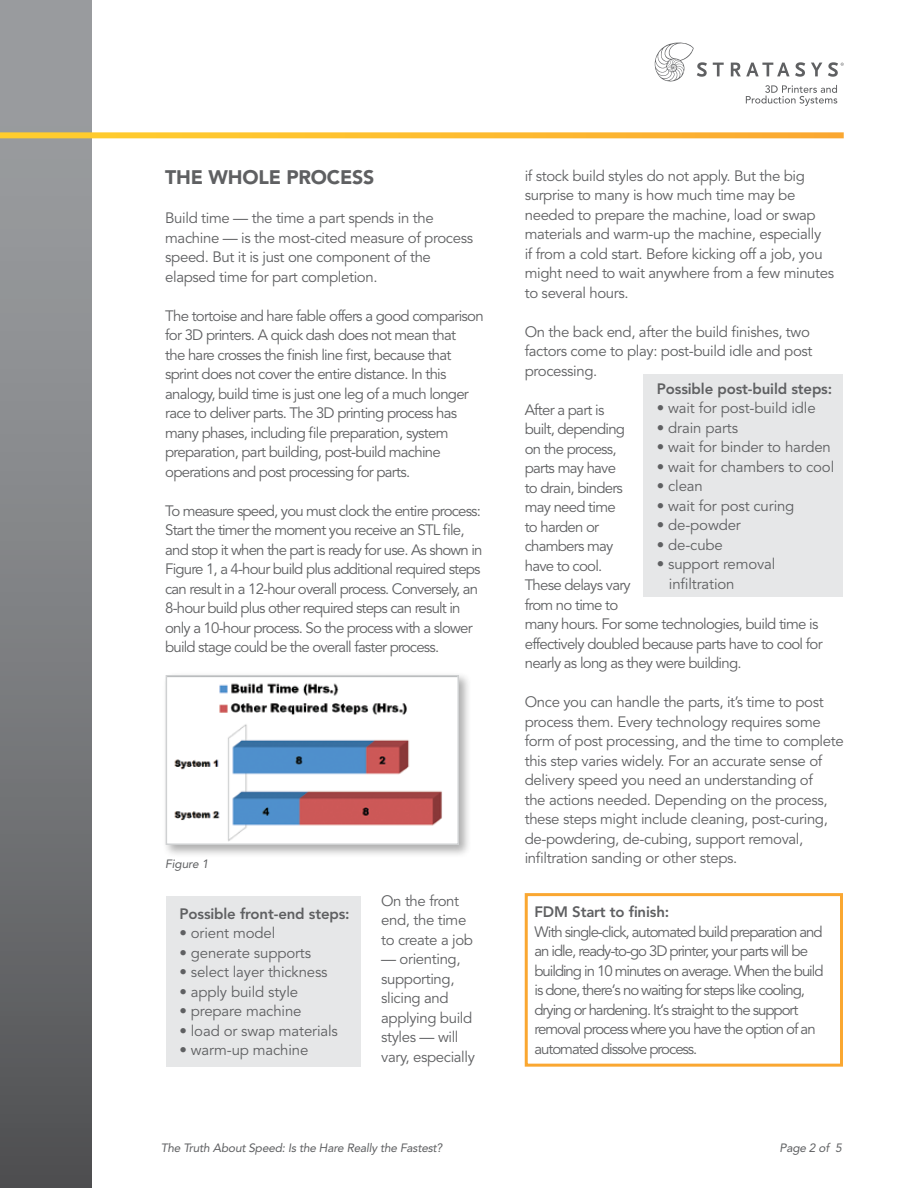
<style>
.page{position:relative;width:918px;height:1188px;background:#fff}
.page>*{position:absolute;margin:0;border:0;box-sizing:border-box;transform-origin:0 0}
.t1{font:900 19.5px "Avenir LT Std";letter-spacing:-.01em;color:#5f6062}
.t2{font:15px/19.5px "Avenir LT Std";letter-spacing:-.05em;color:#5f6062}
.t3{font:15px/19.5px "Avenir LT Std";letter-spacing:-.025em;color:#5f6062}
.t4{font:15px/19.5px "Avenir LT Std";letter-spacing:-.07em;color:#5f6062}
.t5{font:15px/19.5px "Avenir LT Std";letter-spacing:-.01em;color:#5f6062}
.t6{font:800 15px "Avenir LT Std";letter-spacing:-.01em;color:#5f6062}
.t7{font:italic 12px "Avenir LT Std";letter-spacing:-.02em;color:#5f6062}
</style>
<div class="page">
<svg style="left:713px;top:63px;width:11px;height:13px"></svg>
<svg style="left:731px;top:62px;width:74px;height:15px"></svg>
<svg style="left:811px;top:63px;width:11px;height:13px"></svg>
<svg style="left:655px;top:43px;width:52px;height:39px"></svg>
<svg style="left:746px;top:85px;width:91px;height:21px"></svg>
<svg style="left:828px;top:62px;width:16px;height:15px"></svg>
<div style="left:0;top:0;width:92px;height:1188px;background:linear-gradient(to bottom,#a4a7a9,#555658)"></div>
<svg style="left:0;top:132px;width:844px;height:6px;background:#fcc03b"></svg>
<div style="left:162px;top:672px;width:310px;height:186px;background:#000;opacity:.32"></div>
<img style="left:169px;top:678px;width:287px;height:164px">
<div style="left:166px;top:675px;width:293px;height:170px;border:2px solid #cfd1d2"></div>
<div style="left:525px;top:893px;width:318px;height:174px;border:3px solid #faa731"></div>
<div style="left:166px;top:896px;width:195px;height:171px;background:#e6e7e8"></div>
<div style="left:643px;top:375px;width:200px;height:222px;background:#e6e7e8"></div>
<h1 class="t1" style="left:165px;top:165px;width:211px">THE WHOLE PROCESS</h1>
<p class="t3" style="left:165px;top:209px;width:309px">Build time — the time a part spends in the machine — is the most-cited measure of process speed. But it is just one component of the elapsed time for part completion.</p>
<p class="t2" style="left:165px;top:306px;width:320px">The tortoise and hare fable offers a good comparison for 3D printers. A quick dash does not mean that<br>the hare crosses the finish line first, because that sprint does not cover the entire distance. In this analogy, build time is just one leg of a much longer race to deliver parts. The 3D printing process has many phases, including file preparation, system preparation, part building, post-build machine operations and post processing for parts.</p>
<p class="t2" style="left:165px;top:501px;width:319px">To measure speed, you must clock the entire process:<br>Start the timer the moment you receive an STL file, and stop it when the part is ready for use. As shown in Figure 1, a 4-hour build plus additional required steps can result in a 12-hour overall process. Conversely, an 8-hour build plus other required steps can result in only a 10-hour process. So the process with a slower build stage could be the overall faster process.</p>
<p class="t7" style="left:165px;top:857px;width:45px">Figure 1</p>
<p class="t6" style="left:179px;top:905px;width:172px">Possible front-end steps:</p>
<p class="t5" style="left:179px;top:924px;width:97px">• orient model</p>
<p class="t5" style="left:179px;top:943px;width:133px">• generate supports</p>
<p class="t5" style="left:179px;top:963px;width:150px">• select layer thickness</p>
<p class="t5" style="left:179px;top:982px;width:120px">• apply build style</p>
<p class="t5" style="left:179px;top:1002px;width:124px">• prepare machine</p>
<p class="t5" style="left:179px;top:1021px;width:160px">• load or swap materials</p>
<p class="t5" style="left:179px;top:1041px;width:130px">• warm-up machine</p>
<p class="t3" style="left:381px;top:891px;width:93px">On the front end, the time to create a job</p>
<p class="t3" style="left:381px;top:950px;width:95px">— orienting, supporting, slicing and applying build styles — will vary, especially</p>
<p class="t3" style="left:525px;top:166px;width:311px">if stock build styles do not apply. But the big surprise to many is how much time may be needed to prepare the machine, load or swap materials and warm-up the machine, especially<br>if from a cold start. Before kicking off a job, you might need to wait anywhere from a few minutes to several hours.</p>
<p class="t3" style="left:525px;top:322px;width:289px">On the back end, after the build finishes, two factors come to play: post-build idle and post processing.</p>
<p class="t2" style="left:525px;top:400px;width:300px">After a part is<br>built, depending<br>on the process,<br>parts may have<br>to drain, binders<br>may need time<br>to harden or<br>chambers may<br>have to cool.<br>These delays vary<br>from no time to<br>many hours. For some technologies, build time is effectively doubled because parts have to cool for nearly as long as they were building.</p>
<p class="t3" style="left:525px;top:693px;width:321px">Once you can handle the parts, it’s time to post process them. Every technology requires some form of post processing, and the time to complete this step varies widely. For an accurate sense of delivery speed you need an understanding of<br>the actions needed. Depending on the process, these steps might include cleaning, post-curing, de-powdering, de-cubing, support removal, infiltration sanding or other steps.</p>
<p class="t6" style="left:657px;top:380px;width:177px">Possible post-build steps:</p>
<p class="t5" style="left:657px;top:399px;width:160px">• wait for post-build idle</p>
<p class="t5" style="left:657px;top:418px;width:83px">• drain parts</p>
<p class="t5" style="left:657px;top:438px;width:176px">• wait for binder to harden</p>
<p class="t5" style="left:657px;top:457px;width:179px">• wait for chambers to cool</p>
<p class="t2" style="left:657px;top:477px;width:48px">• clean</p>
<p class="t5" style="left:657px;top:496px;width:139px">• wait for post curing</p>
<p class="t5" style="left:657px;top:516px;width:86px">• de-powder</p>
<p class="t2" style="left:657px;top:535px;width:68px">• de-cube</p>
<p class="t5" style="left:669px;top:555px;width:108px;text-indent:-12px">• support removal infiltration</p>
<p class="t6" style="left:534px;top:903px;width:136px">FDM Start to finish:</p>
<p class="t4" style="left:534px;top:922px;width:291px">With single-click, automated build preparation and an idle, ready-to-go 3D printer, your parts will be building in 10 minutes on average. When the build is done, there‘s no waiting for steps like cooling, drying or hardening. It‘s straight to the support removal process where you have the option of an automated dissolve process.</p>
<p class="t7" style="left:161px;top:1141px;width:283px">The Truth About Speed: Is the Hare Really the Fastest?</p>
<p class="t7" style="left:780px;top:1141px;width:64px">Page 2 of 5</p>
</div>
